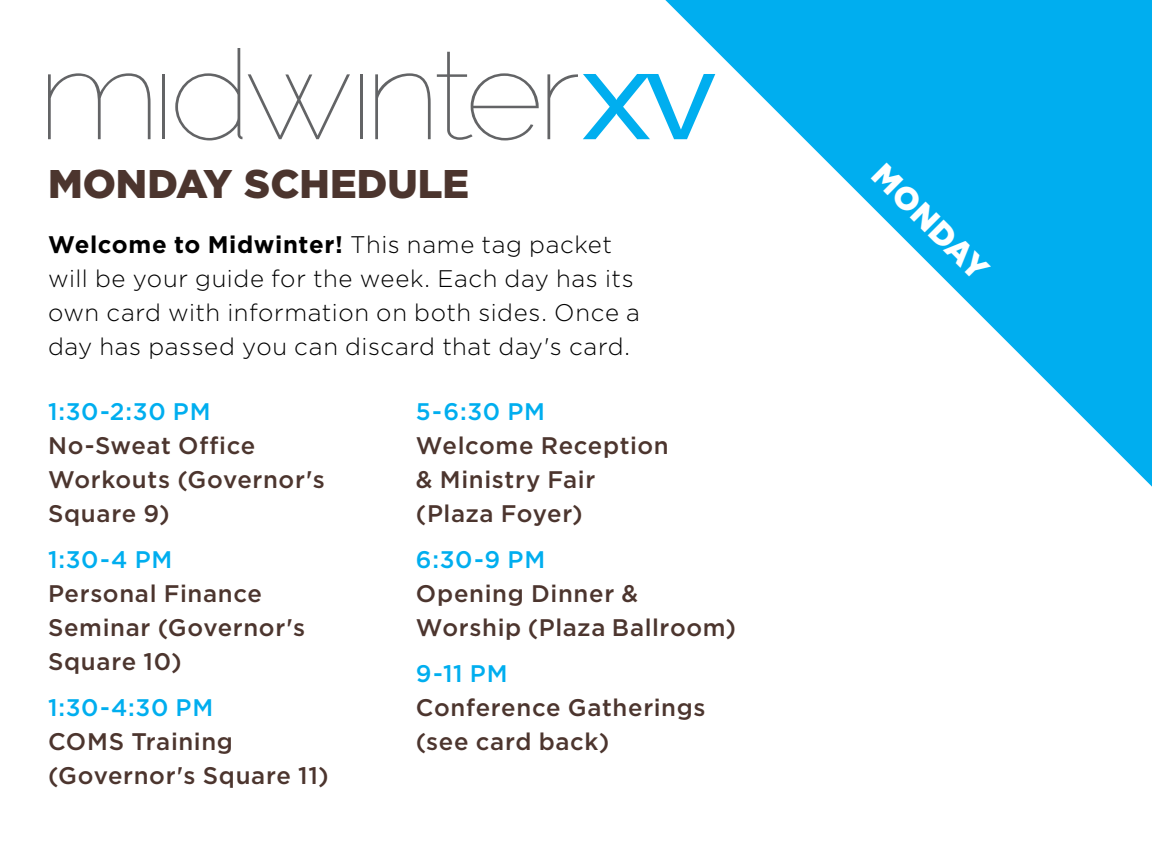
<style>
.page{position:relative;width:1152px;height:864px;background:#fff}
.page>*{position:absolute;margin:0;border:0;box-sizing:border-box;transform-origin:0 0}
.t1{font:900 40px "Gotham";color:#4c352e}
.t2{font:900 32px "Gotham";color:#fff}
.t3{font:500 24px/34px "Gotham";letter-spacing:.025em;color:#4c352e}
.t4{font:300 24px/34px "Gotham";letter-spacing:.025em;color:#000}
.t5{font:500 24px "Gotham";letter-spacing:.03em;color:#00aeef}
.s1{font-weight:700}
</style>
<div class="page">
<svg style="left:48px;top:73px;width:103px;height:66px"></svg>
<hr style="left:162px;top:74px;width:3px;height:65px;background:#636466">
<svg style="left:175px;top:48px;width:67px;height:92px"></svg>
<svg style="left:248px;top:74px;width:102px;height:65px"></svg>
<hr style="left:360px;top:74px;width:3px;height:65px;background:#636466">
<svg style="left:375px;top:73px;width:56px;height:66px"></svg>
<svg style="left:437px;top:52px;width:102px;height:88px"></svg>
<svg style="left:547px;top:74px;width:118px;height:65px"></svg>
<svg style="left:665px;top:0;width:487px;height:487px;fill:#00aeef"></svg>
<h1 class="t1" style="left:48px;top:157px;width:423px">MONDAY SCHEDULE</h1>
<p class="t4" style="left:48px;top:227px;width:593px"><span class="s1">Welcome to Midwinter!</span> This name tag packet will be your guide for the week. Each day has its own card with information on both sides. Once a day has passed you can discard that day's card.</p>
<p class="t5" style="left:48px;top:396px;width:164px">1:30-2:30 pm</p>
<p class="t3" style="left:48px;top:428px;width:278px">No-Sweat Office<br>Workouts (Governor's<br>Square 9)</p>
<p class="t5" style="left:48px;top:544px;width:126px">1:30-4 pm</p>
<p class="t3" style="left:48px;top:576px;width:259px">Personal Finance<br>Seminar (Governor's<br>Square 10)</p>
<p class="t5" style="left:48px;top:692px;width:167px">1:30-4:30 pm</p>
<p class="t3" style="left:48px;top:724px;width:282px">COMS Training (Governor's Square 11)</p>
<p class="t5" style="left:416px;top:396px;width:131px">5-6:30 pm</p>
<p class="t3" style="left:416px;top:428px;width:254px">Welcome Reception &amp; M inistry Fair (Plaza Foyer)</p>
<p class="t5" style="left:416px;top:544px;width:131px">6:30-9 pm</p>
<p class="t3" style="left:416px;top:576px;width:322px">Opening Dinner &amp;<br>Worship (Plaza Ballroom)</p>
<p class="t5" style="left:416px;top:658px;width:93px">9-11 pm</p>
<p class="t3" style="left:416px;top:690px;width:291px">Conference Gatherings (see card back)</p>
<h2 class="t2" style="left:893px;top:153px;width:151px;rotate:45deg">MONDAY</h2>
</div>
